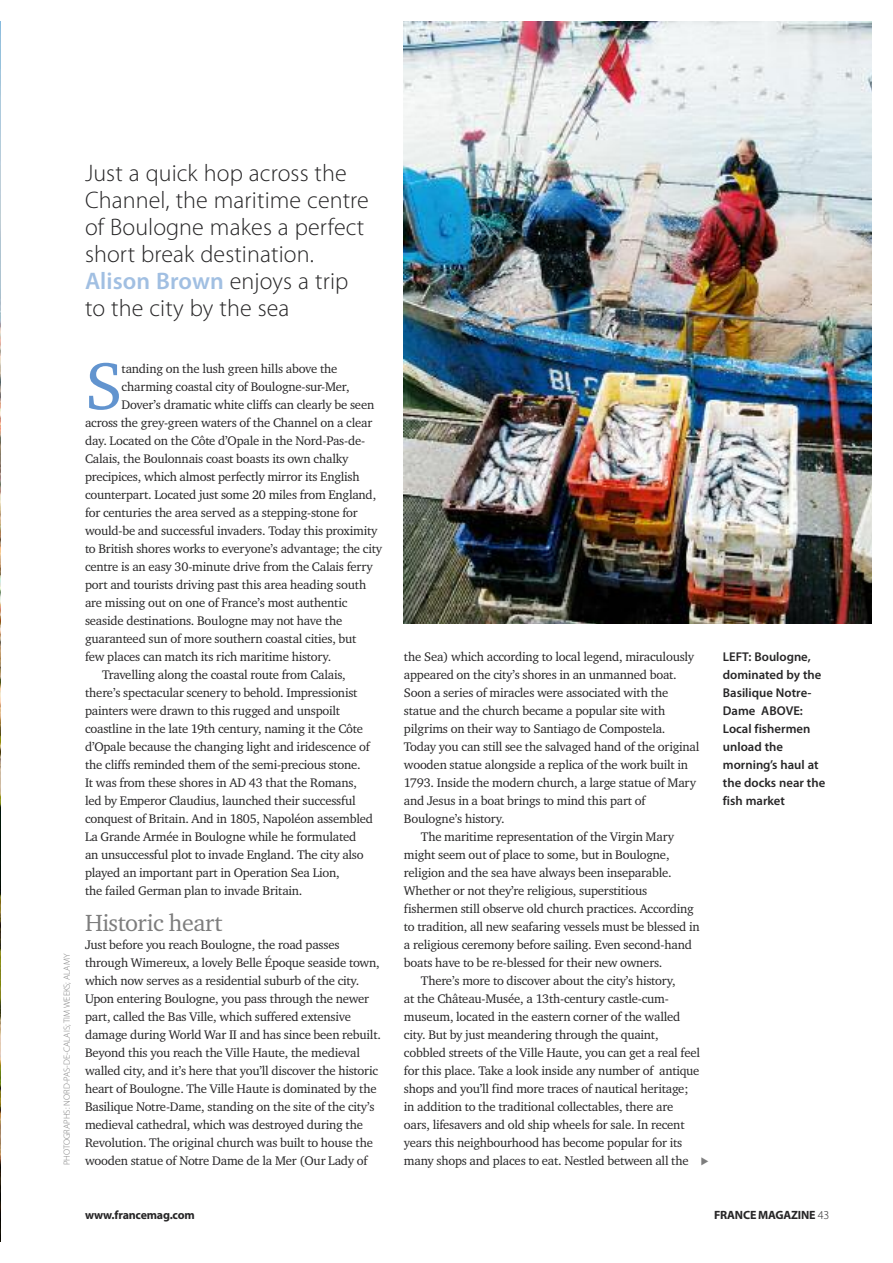
<style>
.page{position:relative;width:893px;height:1263px;background:#fff}
.page>*{position:absolute;margin:0;border:0;box-sizing:border-box;transform-origin:0 0}
.t1{font:67.8px "Charter ITC";color:#6294cf}
.t2{font:300 24px/27px "Myriad Pro";letter-spacing:.005em;color:#272627}
.t3{font:24px "Charter ITC";letter-spacing:-.015em;color:#7d7d7d}
.t4{font:12.75px/18px "Charter ITC";letter-spacing:-.015em;color:#272627}
.t5{font:600 12.75px/18px "Myriad Pro";color:#272627}
.t6{font:700 12px "Myriad Pro";letter-spacing:-.015em;color:#272627}
.t7{font:300 9px "Myriad Pro";color:#7d7d7d}
.s1{font-weight:600;color:#a1bfe2}
.s2{font-weight:300}
</style>
<div class="page">
<img style="left:0;top:21px;width:1px;height:1221px">
<img style="left:404px;top:21px;width:468px;height:602px">
<h2 class="t2" style="left:85px;top:161px;width:285px">Just a quick hop across the<br>Channel, the maritime centre of Boulogne makes a perfect short break destination.<br><span class="s1">Alison Brown</span> enjoys a trip to the city by the sea</h2>
<p class="t7" style="left:63px;top:1165px;width:213px;rotate:-90deg">PHOTOGRAPHS: NORD-PAS-DE-CALAIS; TIM WEEKS; ALAMY</p>
<h1 class="t1" style="left:85px;top:346px;width:39px">S</h1>
<p class="t4" style="left:122px;top:360px;width:217px">tanding on the lush green hills above the</p>
<p class="t4" style="left:122px;top:378px;width:229px">charming coastal city of Boulogne-sur-Mer,</p>
<p class="t4" style="left:122px;top:396px;width:254px">Dover’s dramatic white cliffs can clearly be seen</p>
<p class="t4" style="left:85px;top:414px;width:289px">across the grey-green waters of the Channel on a clear</p>
<p class="t4" style="left:85px;top:432px;width:282px">day. Located on the Côte d’Opale in the Nord-Pas-de-</p>
<p class="t4" style="left:85px;top:450px;width:265px">Calais, the Boulonnais coast boasts its own chalky</p>
<p class="t4" style="left:85px;top:468px;width:276px">precipices, which almost perfectly mirror its English</p>
<p class="t4" style="left:85px;top:486px;width:293px">counterpart. Located just some 20 miles from England,</p>
<p class="t4" style="left:85px;top:504px;width:274px">for centuries the area served as a stepping-stone for</p>
<p class="t4" style="left:85px;top:522px;width:294px">would-be and successful invaders. Today this proximity</p>
<p class="t4" style="left:85px;top:540px;width:299px">to British shores works to everyone’s advantage; the city</p>
<p class="t4" style="left:85px;top:558px;width:289px">centre is an easy 30-minute drive from the Calais ferry</p>
<p class="t4" style="left:85px;top:576px;width:283px">port and tourists driving past this area heading south</p>
<p class="t4" style="left:85px;top:594px;width:264px">are missing out on one of France’s most authentic</p>
<p class="t4" style="left:85px;top:612px;width:259px">seaside destinations. Boulogne may not have the</p>
<p class="t4" style="left:85px;top:630px;width:273px">guaranteed sun of more southern coastal cities, but</p>
<p class="t4" style="left:85px;top:648px;width:248px">few places can match its rich maritime history.</p>
<p class="t4" style="left:102px;top:666px;width:245px">Travelling along the coastal route from Calais,</p>
<p class="t4" style="left:85px;top:684px;width:274px">there’s spectacular scenery to behold. Impressionist</p>
<p class="t4" style="left:85px;top:702px;width:257px">painters were drawn to this rugged and unspoilt</p>
<p class="t4" style="left:85px;top:720px;width:279px">coastline in the late 19th century, naming it the Côte</p>
<p class="t4" style="left:85px;top:738px;width:286px">d’Opale because the changing light and iridescence of</p>
<p class="t4" style="left:85px;top:756px;width:277px">the cliffs reminded them of the semi-precious stone.</p>
<p class="t4" style="left:85px;top:774px;width:273px">It was from these shores in AD 43 that the Romans,</p>
<p class="t4" style="left:85px;top:792px;width:272px">led by Emperor Claudius, launched their successful</p>
<p class="t4" style="left:85px;top:810px;width:289px">conquest of Britain. And in 1805, Napoléon assembled</p>
<p class="t4" style="left:85px;top:828px;width:273px">La Grande Armée in Boulogne while he formulated</p>
<p class="t4" style="left:85px;top:846px;width:280px">an unsuccessful plot to invade England. The city also</p>
<p class="t4" style="left:85px;top:864px;width:256px">played an important part in Operation Sea Lion,</p>
<p class="t4" style="left:85px;top:882px;width:219px">the failed German plan to invade Britain.</p>
<h2 class="t3" style="left:85px;top:909px;width:139px">Historic heart</h2>
<p class="t4" style="left:85px;top:936px;width:297px">Just before you reach Boulogne, the road passes through Wimereux, a lovely Belle Époque seaside town, which now serves as a residential suburb of the city.<br>Upon entering Boulogne, you pass through the newer part, called the Bas Ville, which suffered extensive damage during World War II and has since been rebuilt.<br>Beyond this you reach the Ville Haute, the medieval walled city, and it’s here that you’ll discover the historic heart of Boulogne. The Ville Haute is dominated by the Basilique Notre-Dame, standing on the site of the city’s medieval cathedral, which was destroyed during the Revolution. The original church was built to house the wooden statue of Notre Dame de la Mer (Our Lady of</p>
<p class="t4" style="left:404px;top:648px;width:292px">the Sea) which according to local legend, miraculously</p>
<p class="t4" style="left:404px;top:666px;width:274px">appeared on the city’s shores in an unmanned boat.</p>
<p class="t4" style="left:404px;top:684px;width:266px">Soon a series of miracles were associated with the</p>
<p class="t4" style="left:404px;top:702px;width:263px">statue and the church became a popular site with</p>
<p class="t4" style="left:404px;top:720px;width:263px">pilgrims on their way to Santiago de Compostela.</p>
<p class="t4" style="left:404px;top:738px;width:297px">Today you can still see the salvaged hand of the original</p>
<p class="t4" style="left:404px;top:756px;width:286px">wooden statue alongside a replica of the work built in</p>
<p class="t4" style="left:404px;top:774px;width:294px">1793. Inside the modern church, a large statue of Mary</p>
<p class="t4" style="left:404px;top:792px;width:243px">and Jesus in a boat brings to mind this part of</p>
<p class="t4" style="left:404px;top:810px;width:102px">Boulogne’s history.</p>
<p class="t4" style="left:421px;top:828px;width:255px">The maritime representation of the Virgin Mary</p>
<p class="t4" style="left:404px;top:846px;width:267px">might seem out of place to some, but in Boulogne,</p>
<p class="t4" style="left:404px;top:864px;width:269px">religion and the sea have always been inseparable.</p>
<p class="t4" style="left:404px;top:882px;width:245px">Whether or not they’re religious, superstitious</p>
<p class="t4" style="left:404px;top:900px;width:291px">fishermen still observe old church practices. According</p>
<p class="t4" style="left:404px;top:918px;width:297px">to tradition, all new seafaring vessels must be blessed in</p>
<p class="t4" style="left:404px;top:936px;width:289px">a religious ceremony before sailing. Even second-hand</p>
<p class="t4" style="left:404px;top:954px;width:260px">boats have to be re-blessed for their new owners.</p>
<p class="t4" style="left:421px;top:972px;width:256px">There’s more to discover about the city’s history,</p>
<p class="t4" style="left:404px;top:990px;width:266px">at the Château-Musée, a 13th-century castle-cum-</p>
<p class="t4" style="left:404px;top:1008px;width:278px">museum, located in the eastern corner of the walled</p>
<p class="t4" style="left:404px;top:1026px;width:256px">city. But by just meandering through the quaint,</p>
<p class="t4" style="left:404px;top:1044px;width:298px">cobbled streets of the Ville Haute, you can get a real feel</p>
<p class="t4" style="left:404px;top:1062px;width:297px">for this place. Take a look inside any number of antique</p>
<p class="t4" style="left:404px;top:1080px;width:286px">shops and you’ll find more traces of nautical heritage;</p>
<p class="t4" style="left:404px;top:1098px;width:271px">in addition to the traditional collectables, there are</p>
<p class="t4" style="left:404px;top:1116px;width:282px">oars, lifesavers and old ship wheels for sale. In recent</p>
<p class="t4" style="left:404px;top:1134px;width:280px">years this neighbourhood has become popular for its</p>
<p class="t4" style="left:404px;top:1152px;width:286px">many shops and places to eat. Nestled between all the</p>
<p class="t5" style="left:723px;top:649px;width:104px">LEFT: Boulogne, dominated by the<br>Basilique Notre-<br>Dame ABOVE:<br>Local fishermen unload the morning’s haul at the docks near the fish market</p>
<p class="t6" style="left:85px;top:1211px;width:111px">www.francemag.com</p>
<p class="t6" style="left:714px;top:1211px;width:117px">FRANCE MAGAZINE <span class="s2">43</span></p>
</div>
